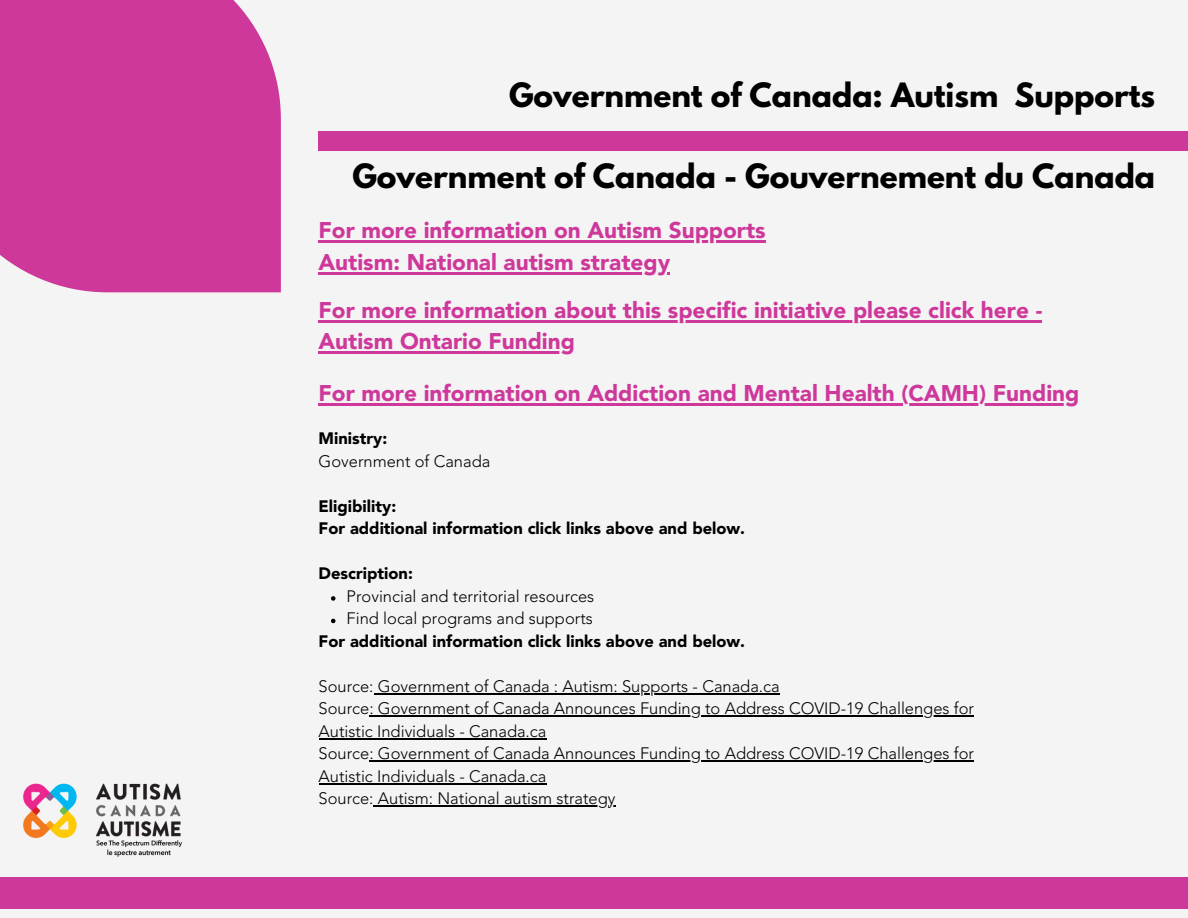
<style>
.page{position:relative;width:1188px;height:918px;background:#f4f4f4}
.page>*{position:absolute;margin:0;border:0;box-sizing:border-box;transform-origin:0 0}
.t1{font:700 29.7px "League Spartan";color:#000}
.t2{font:900 22.5px "Avenir LT Std";color:#ce389a}
.t3{font:300 16.5px/22.5px "Avenir LT Std";color:#000}
.t4{font:900 16.5px "Avenir LT Std";color:#000}
</style>
<div class="page">
<div style="left:319px;top:132px;width:869px;height:19px;background:#ce389a"></div>
<div style="left:0;top:877px;width:1188px;height:32px;background:#ce389a"></div>
<img style="left:23px;top:783px;width:159px;height:74px">
<div style="left:0;top:0;width:281px;height:292px;background:#ce389a"></div>
<hr style="left:319px;top:403px;width:760px;height:2px;background:#ce389a">
<hr style="left:319px;top:241px;width:447px;height:2px;background:#ce389a">
<hr style="left:319px;top:272px;width:351px;height:2px;background:#ce389a">
<hr style="left:319px;top:320px;width:723px;height:2px;background:#ce389a">
<hr style="left:319px;top:351px;width:256px;height:3px;background:#ce389a">
<svg style="left:331px;top:596px;width:4px;height:5px"></svg>
<svg style="left:331px;top:619px;width:4px;height:4px"></svg>
<hr style="left:374px;top:693px;width:189px;height:1px;background:#000">
<hr style="left:563px;top:693px;width:217px;height:1px;background:#000">
<svg style="left:369px;top:715px;width:9px;height:2px"></svg>
<hr style="left:378px;top:715px;width:596px;height:2px;background:#000">
<hr style="left:319px;top:738px;width:227px;height:1px;background:#000">
<svg style="left:369px;top:760px;width:9px;height:2px"></svg>
<hr style="left:378px;top:760px;width:596px;height:2px;background:#000">
<hr style="left:319px;top:783px;width:227px;height:1px;background:#000">
<hr style="left:378px;top:805px;width:238px;height:2px;background:#000">
<p class="t1" style="left:509px;top:80px;width:648px">Government of Canada: Autism Supports</p>
<p class="t1" style="left:352px;top:161px;width:804px">Government of Canada - Gouvernement du Canada</p>
<p class="t2" style="left:319px;top:221px;width:449px">For more information on Autism Supports</p>
<p class="t2" style="left:319px;top:253px;width:353px">Autism: National autism strategy</p>
<p class="t2" style="left:319px;top:301px;width:725px">For more information about this specific initiative please click here -</p>
<p class="t2" style="left:319px;top:332px;width:258px">Autism Ontario Funding</p>
<p class="t2" style="left:319px;top:384px;width:762px">For more information on Addiction and Mental Health (CAMH) Funding</p>
<p class="t4" style="left:319px;top:432px;width:70px">Ministry:</p>
<p class="t3" style="left:319px;top:451px;width:173px">Government of Canada</p>
<p class="t4" style="left:319px;top:499px;width:79px">Eligibility:</p>
<p class="t4" style="left:319px;top:522px;width:428px">For additional information click links above and below.</p>
<p class="t4" style="left:319px;top:567px;width:96px">Description:</p>
<p class="t3" style="left:347px;top:586px;width:249px">Provincial and territorial resources</p>
<p class="t3" style="left:347px;top:609px;width:248px">Find local programs and supports</p>
<p class="t4" style="left:319px;top:634px;width:428px">For additional information click links above and below.</p>
<p class="t3" style="left:319px;top:676px;width:463px">Source: Government of Canada : Autism: Supports - Canada.ca</p>
<p class="t3" style="left:319px;top:699px;width:657px">Source: Government of Canada Announces Funding to Address COVID-19 Challenges for<br>Autistic Individuals - Canada.ca</p>
<p class="t3" style="left:319px;top:744px;width:657px">Source: Government of Canada Announces Funding to Address COVID-19 Challenges for<br>Autistic Individuals - Canada.ca</p>
<p class="t3" style="left:319px;top:789px;width:298px">Source: Autism: National autism strategy</p>
</div>
